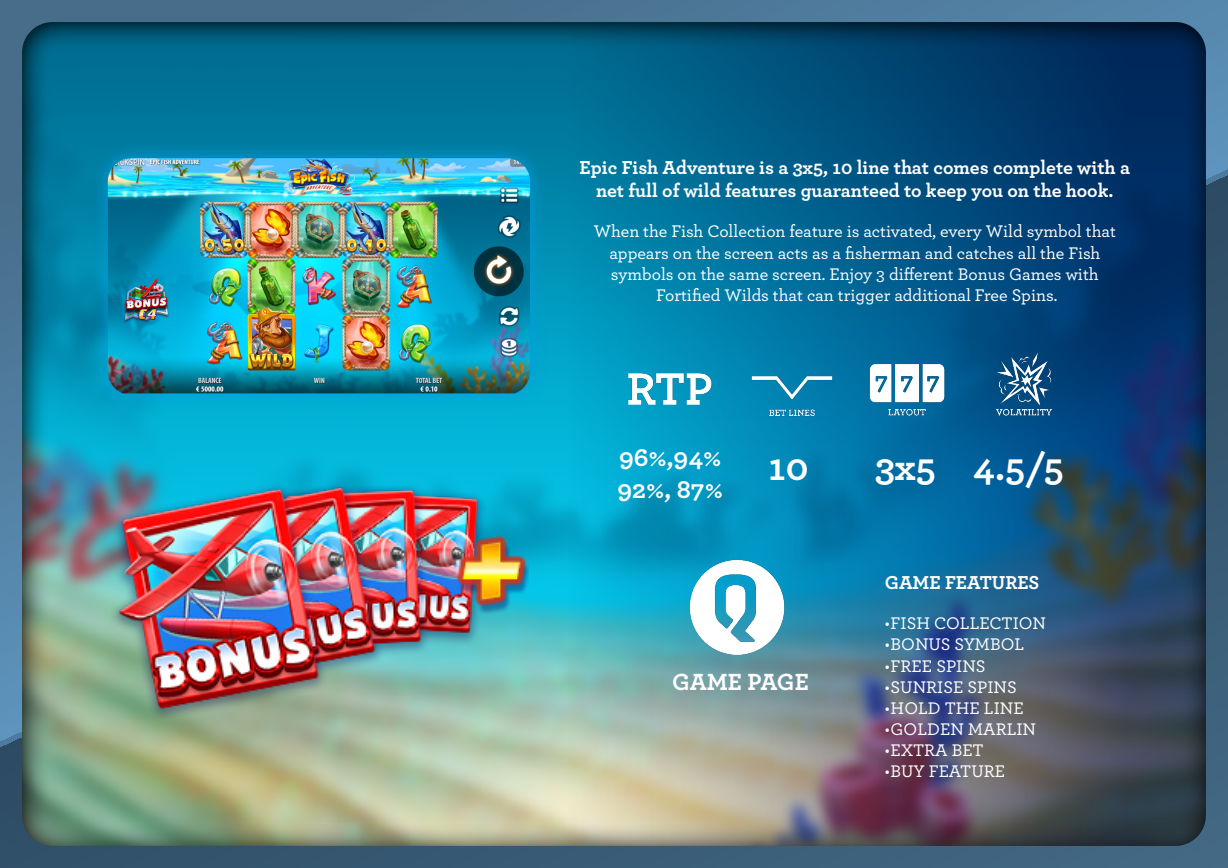
<style>
.page{position:relative;width:1228px;height:868px;background:#fff}
.page>*{position:absolute;margin:0;border:0;box-sizing:border-box;transform-origin:0 0}
.t1{font:700 39.23px "Archer";color:#fff}
.t2{font:700 26.14px/31.4px "Archer";color:#fff}
.t3{font:700 24.53px "Archer";letter-spacing:-.005em;color:#fff}
.t4{font:700 19.6px/23.6px "Archer";color:#fff;text-align:center}
.t5{font:500 17.64px/21.2px "Archer";color:#fff;text-align:center}
</style>
<div class="page">
<img style="left:0;top:0;width:1228px;height:868px">
<img style="left:623px;top:345px;width:93px;height:93px">
<img style="left:745px;top:341px;width:93px;height:77px">
<img style="left:860px;top:340px;width:93px;height:93px">
<img style="left:978px;top:340px;width:93px;height:93px">
<img style="left:674px;top:545px;width:125px;height:109px">
<div style="left:92px;top:142px;width:454px;height:268px;background:#009fe3;opacity:.87"></div>
<img style="left:108px;top:158px;width:422px;height:235px">
<img style="left:108px;top:471px;width:421px;height:247px">
<p class="t4" style="left:580px;top:154px;width:552px">Epic Fish Adventure is a 3x5, 10 line that comes complete with a net full of wild features guaranteed to keep you on the hook.</p>
<p class="t5" style="left:594px;top:220px;width:524px">When the Fish Collection feature is activated, every Wild symbol that appears on the screen acts as a fisherman and catches all the Fish symbols on the same screen. Enjoy 3 different Bonus Games with Fortified Wilds that can trigger additional Free Spins.</p>
<h2 class="t2" style="left:617px;top:440px;width:193px">96%,94%<br>92%, 87% <sup>10</sup></h2>
<h1 class="t1" style="left:875px;top:436px;width:190px">3x5 4.5/5</h1>
<h3 class="t3" style="left:672px;top:662px;width:138px">GAME PAGE</h3>
<p class="t4" style="left:885px;top:570px;width:156px">GAME FEATURES</p>
<p class="t5" style="left:885px;top:612px;width:163px">•FISH COLLECTION</p>
<p class="t5" style="left:885px;top:633px;width:141px">•BONUS SYMBOL</p>
<p class="t5" style="left:885px;top:654px;width:102px">•FREE SPINS</p>
<p class="t5" style="left:885px;top:675px;width:133px">•SUNRISE SPINS</p>
<p class="t5" style="left:885px;top:697px;width:140px">•HOLD THE LINE</p>
<p class="t5" style="left:885px;top:718px;width:153px">•GOLDEN MARLIN</p>
<p class="t5" style="left:885px;top:739px;width:100px">•EXTRA BET</p>
<p class="t5" style="left:885px;top:760px;width:122px">•BUY FEATURE</p>
</div>
